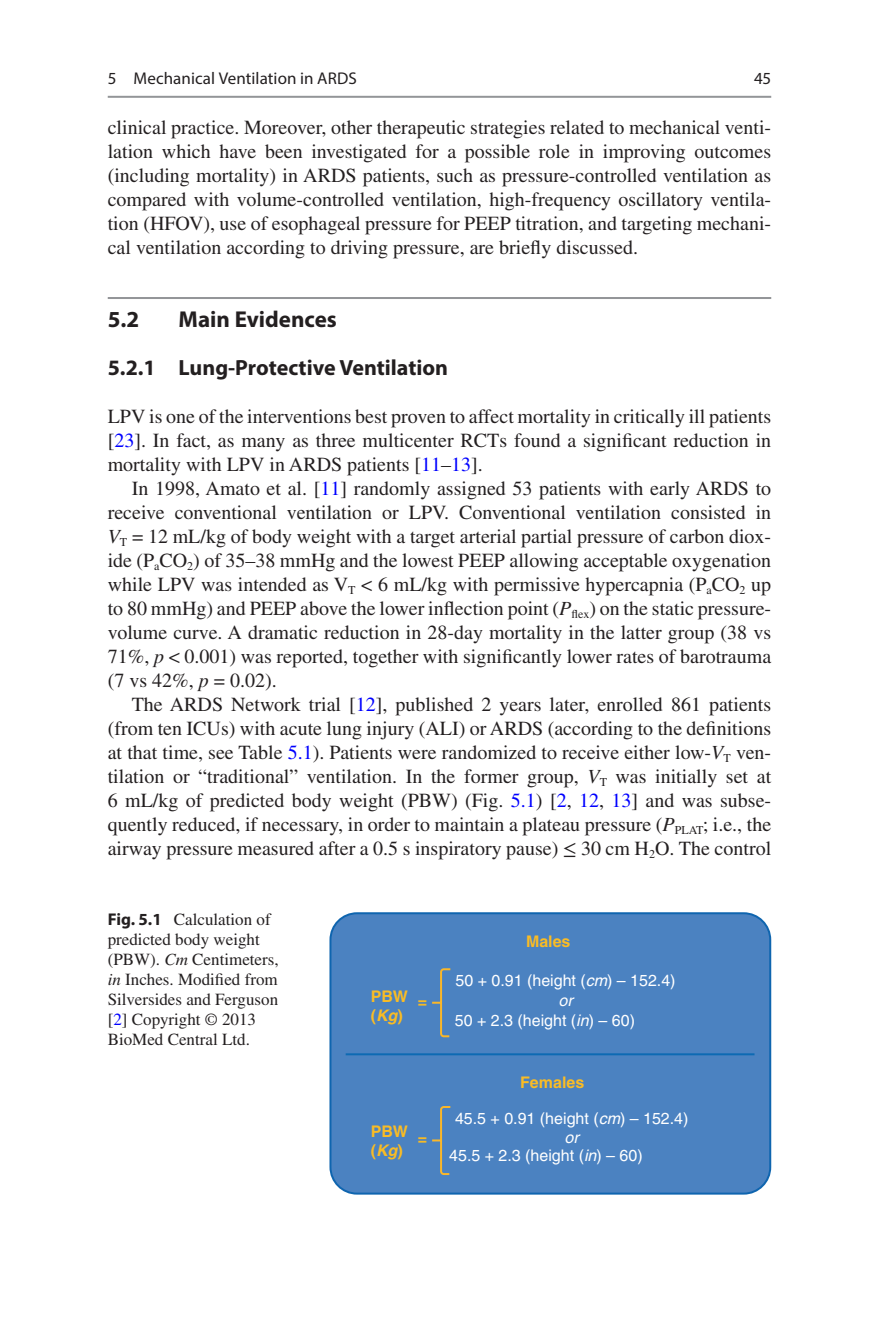
<style>
.page{position:relative;width:879px;height:1333px;background:#fff}
.page>*{position:absolute;margin:0;border:0;box-sizing:border-box;transform-origin:0 0}
.t1{font:700 23px "Myriad Pro";color:#231f20}
.t2{font:700 22px "Myriad Pro";color:#231f20}
.t3{font:20px/24px "Times LT Std";color:#231f20;text-align:justify}
.t4{font:17px/20px "Times LT Std";color:#231f20}
.t5{font:17px "Myriad Pro";letter-spacing:.005em;color:#231f20}
.t6{font:16px/19.2px "Helvetica";color:#fff;text-align:center}
.t7{font:700 16px/19.2px "Helvetica";color:#f9bc25}
.t8{font:700 16px "Helvetica";color:#fabc25}
.t9{font:700 16px "Helvetica";color:#f6ba25}
.s1{color:#00f}
.s2{font-style:italic}
.s3{font-family:"STIX General"}
.s4{font-family:"Myriad Pro";font-weight:700}
</style>
<div class="page">
<hr style="left:108px;top:297px;width:663px;height:2px;background:#939598">
<div style="left:329px;top:912px;width:442px;height:282px;background:#4b82c1"></div>
<svg style="left:430px;top:967px;width:22px;height:208px;background:#5886b4"></svg>
<hr style="left:346px;top:1053px;width:408px;height:2px;background:#0d6ab3">
<hr style="left:108px;top:96px;width:663px;height:2px;background:#939598">
<p class="t5" style="left:108px;top:68px;width:250px">5 Mechanical Ventilation in ARDS</p>
<p class="t5" style="left:754px;top:68px;width:19px">45</p>
<p class="t3" style="left:108px;top:116px;width:665px">clinical practice. Moreover, other therapeutic strategies related to mechanical venti&shy;lation which have been investigated for a possible role in improving outcomes (including mortality) in ARDS patients, such as pressure-controlled ventilation as compared with volume-controlled ventilation, high-frequency oscillatory ventila&shy;tion (HFOV), use of esophageal pressure for PEEP titration, and targeting mechani&shy;cal ventilation according to driving pressure, are briefly discussed.</p>
<p class="t1" style="left:108px;top:304px;width:33px">5.2</p>
<p class="t1" style="left:179px;top:304px;width:160px">Main Evidences</p>
<p class="t2" style="left:108px;top:353px;width:342px">5.2.1 Lung-Protective Ventilation</p>
<p class="t3" style="left:108px;top:404px;width:665px">LPV is one of the interventions best proven to affect mortality in critically ill patients [<span class="s1">23</span>]. In fact, as many as three multicenter RCTs found a significant reduction in mortality with LPV in ARDS patients [<span class="s1">11</span>–<span class="s1">13</span>].</p>
<p class="t3" style="left:108px;top:476px;width:665px;text-indent:24px">In 1998, Amato et al. [<span class="s1">11</span>] randomly assigned 53 patients with early ARDS to receive conventional ventilation or LPV. Conventional ventilation consisted in <span class="s2">V</span><sub>T</sub> = 12 mL/kg of body weight with a target arterial partial pressure of carbon diox&shy;ide (P<sub>a</sub>CO<sub>2</sub>) of 35–38 mmHg and the lowest PEEP allowing acceptable oxygenation while LPV was intended as V<sub>T</sub> &lt; 6 mL/kg with permissive hypercapnia (P<sub>a</sub>CO<sub>2</sub> up to 80 mmHg) and PEEP above the lower inflection point (<span class="s2">P</span><sub>flex</sub>) on the static pressure&shy;volume curve. A dramatic reduction in 28-day mortality in the latter group (38 vs 71%, <span class="s2">p</span> &lt; 0.001) was reported, together with significantly lower rates of barotrauma (7 vs 42%, <span class="s2">p</span> = 0.02).</p>
<p class="t3" style="left:108px;top:692px;width:665px;text-indent:24px">The ARDS Network trial [<span class="s1">12</span>], published 2 years later, enrolled 861 patients (from ten ICUs) with acute lung injury (ALI) or ARDS (according to the definitions at that time, see Table <span class="s1">5.1</span>). Patients were randomized to receive either low-<span class="s2">V</span><sub>T</sub> ven&shy;tilation or “traditional” ventilation. In the former group, <span class="s2">V</span><sub>T</sub> was initially set at 6 mL/kg of predicted body weight (PBW) (Fig. <span class="s1">5.1</span>) [<span class="s1">2</span>, <span class="s1">12</span>, <span class="s1">13</span>] and was subse&shy;quently reduced, if necessary, in order to maintain a plateau pressure (<span class="s2">P</span><sub>PLAT</sub>; i.e., the airway pressure measured after a 0.5 s inspiratory pause) <span class="s3">≤</span> 30 cm H<sub>2</sub>O. The control</p>
<p class="t4" style="left:108px;top:909px;width:172px"><span class="s4">Fig. 5.1</span> Calculation of predicted body weight (PBW). <span class="s2">Cm</span> Centimeters, <span class="s2">in</span> Inches. Modified from<br>Silversides and Ferguson [<span class="s1">2</span>] Copyright © 2013<br>BioMed Central Ltd.</p>
<p class="t7" style="left:371px;top:986px;width:39px">PBW (<span class="s2">Kg</span>)</p>
<p class="t9" style="left:418px;top:991px;width:11px">=</p>
<p class="t7" style="left:371px;top:1121px;width:39px">PBW (<span class="s2">Kg</span>)</p>
<p class="t9" style="left:418px;top:1128px;width:11px">=</p>
<p class="t8" style="left:526px;top:931px;width:46px">Males</p>
<p class="t6" style="left:455px;top:971px;width:222px">50 + 0.91 (height (<span class="s2">cm</span>) – 152.4) <span class="s2">or</span></p>
<p class="t6" style="left:455px;top:1011px;width:182px">50 + 2.3 (height (<span class="s2">in</span>) – 60)</p>
<p class="t8" style="left:520px;top:1072px;width:66px">Females</p>
<p class="t6" style="left:455px;top:1108px;width:235px">45.5 + 0.91 (height (<span class="s2">cm</span>) – 152.4) <span class="s2">or</span></p>
<p class="t6" style="left:449px;top:1145px;width:195px">45.5 + 2.3 (height (<span class="s2">in</span>) – 60)</p>
</div>
